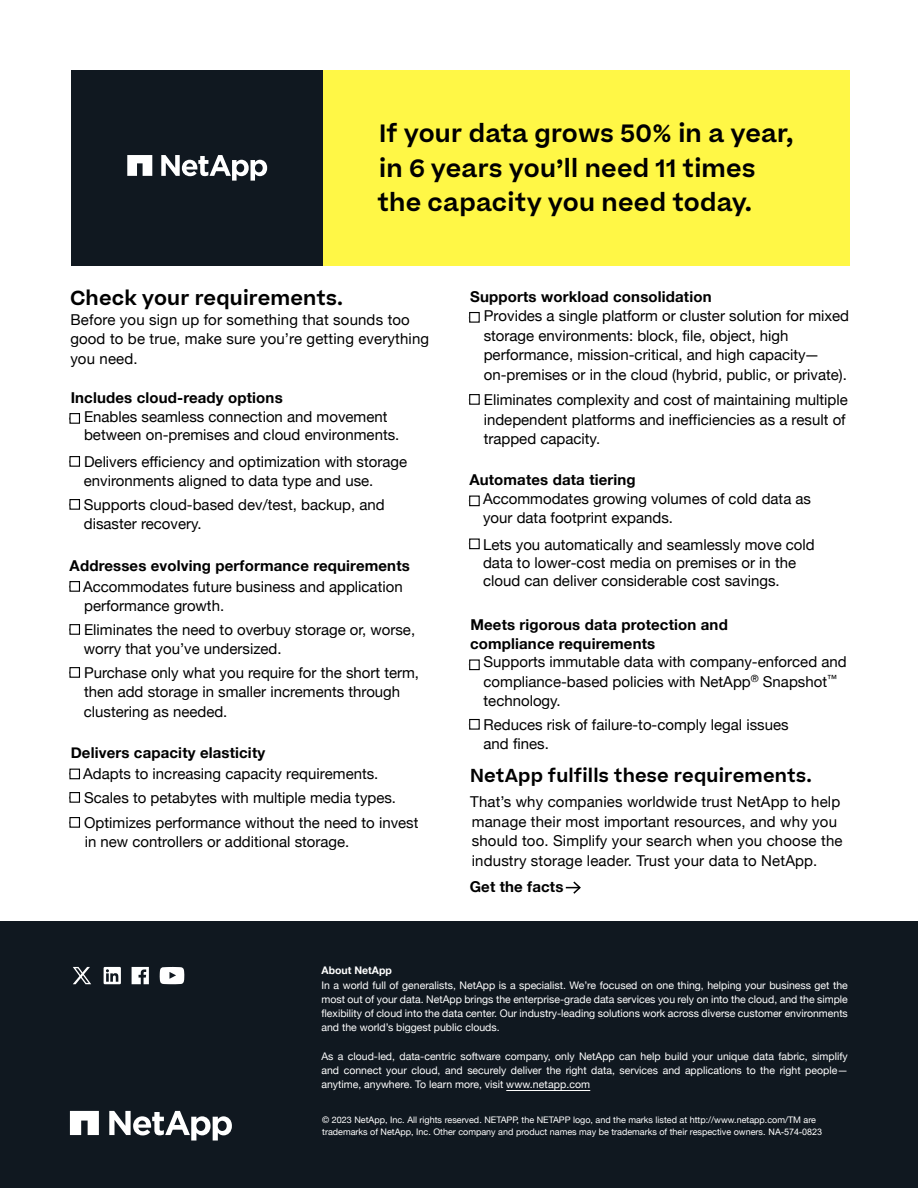
<style>
.page{position:relative;width:918px;height:1188px;background:#fff}
.page>*{position:absolute;margin:0;border:0;box-sizing:border-box;transform-origin:0 0}
.t1{font:700 42px "Helvetica Neue";color:#000}
.t2{font:600 24px/34.5px "Beatrice";letter-spacing:.01em;color:#000}
.t3{font:700 21px "Helvetica Neue";letter-spacing:.01em;color:#000}
.t4{font:600 19.5px "Beatrice";letter-spacing:.01em;color:#000}
.t5{font:600 18px "Beatrice";letter-spacing:.01em;color:#000}
.t6{font:15px/19.5px "Helvetica Neue";color:#000}
.t7{font:700 15px/19.5px "Helvetica Neue";letter-spacing:.01em;color:#000}
.t8{font:10.5px/14.2px "Helvetica Neue";color:#fff;text-align:justify}
.t9{font:700 10.5px "Helvetica Neue";color:#fff}
.t10{font:9px/12px "Helvetica Neue";color:#fff}
.s1{font-family:"Arial"}
</style>
<div class="page">
<div style="left:0;top:922px;width:918px;height:266px;background:#101820"></div>
<hr style="left:506px;top:1090px;width:84px;height:1px;background:#fff">
<svg style="left:104px;top:967px;width:17px;height:17px"></svg>
<svg style="left:132px;top:967px;width:17px;height:17px"></svg>
<svg style="left:160px;top:967px;width:24px;height:17px"></svg>
<svg style="left:109px;top:1111px;width:123px;height:30px"></svg>
<svg style="left:70px;top:1111px;width:29px;height:24px"></svg>
<svg style="left:73px;top:967px;width:18px;height:17px"></svg>
<svg style="left:566px;top:881px;width:15px;height:13px"></svg>
<div style="left:323px;top:70px;width:526px;height:196px;background:#fff746"></div>
<div style="left:71px;top:70px;width:252px;height:196px;background:#101820"></div>
<svg style="left:161px;top:155px;width:106px;height:26px"></svg>
<svg style="left:127px;top:155px;width:25px;height:21px"></svg>
<div style="left:69px;top:413px;width:11px;height:11px;border:1px solid #000"></div>
<div style="left:69px;top:456px;width:11px;height:11px;border:1px solid #000"></div>
<div style="left:69px;top:499px;width:11px;height:11px;border:1px solid #000"></div>
<div style="left:69px;top:581px;width:11px;height:11px;border:1px solid #000"></div>
<div style="left:69px;top:624px;width:11px;height:11px;border:1px solid #000"></div>
<div style="left:69px;top:667px;width:11px;height:11px;border:1px solid #000"></div>
<div style="left:69px;top:769px;width:11px;height:10px;border:1px solid #000"></div>
<div style="left:69px;top:792px;width:11px;height:11px;border:1px solid #000"></div>
<div style="left:69px;top:817px;width:11px;height:11px;border:1px solid #000"></div>
<div style="left:469px;top:312px;width:11px;height:11px;border:1px solid #000"></div>
<div style="left:469px;top:394px;width:11px;height:11px;border:1px solid #000"></div>
<div style="left:469px;top:496px;width:11px;height:10px;border:1px solid #000"></div>
<div style="left:469px;top:539px;width:11px;height:10px;border:1px solid #000"></div>
<div style="left:469px;top:659px;width:11px;height:11px;border:1px solid #000"></div>
<div style="left:469px;top:719px;width:11px;height:11px;border:1px solid #000"></div>
<h2 class="t2" style="left:377px;top:115px;width:418px">If your data grows 50% in a year, in 6 years you’ll need 11 times the capacity you need today.</h2>
<h1 class="t1" style="left:677px;top:113px;width:91px">40%</h1>
<h3 class="t3" style="left:660px;top:191px;width:125px">uptime ratio</h3>
<h3 class="t4" style="left:70px;top:283px;width:275px">Check your requirements.</h3>
<p class="t6" style="left:70px;top:311px;width:360px">Before you sign up for something that sounds too good to be true, make sure you’re getting everything you need.</p>
<p class="t7" style="left:71px;top:388px;width:214px">Includes cloud-ready options</p>
<p class="t6" style="left:84px;top:409px;width:317px;line-height:18px;text-indent:-16px">• Enables seamless connection and movement between on-premises and cloud environments.</p>
<p class="t6" style="left:84px;top:453px;width:325px;text-indent:-15px">• Delivers efficiency and optimization with storage environments aligned to data type and use.</p>
<p class="t6" style="left:84px;top:496px;width:302px;text-indent:-15px">• Supports cloud-based dev/test, backup, and disaster recovery.</p>
<p class="t7" style="left:70px;top:556px;width:342px">Addresses evolving performance requirements</p>
<p class="t6" style="left:84px;top:578px;width:320px;text-indent:-16px">• Accommodates future business and application performance growth.</p>
<p class="t6" style="left:84px;top:621px;width:333px;text-indent:-16px">• Eliminates the need to overbuy storage or, worse, worry that you’ve undersized.</p>
<p class="t6" style="left:84px;top:663px;width:337px;text-indent:-15px">• Purchase only what you require for the short term, then add storage in smaller increments through clustering as needed.</p>
<p class="t7" style="left:71px;top:744px;width:196px">Delivers capacity elasticity</p>
<p class="t6" style="left:68px;top:763px;width:7px;line-height:23.5px">• •</p>
<p class="t6" style="left:68px;top:813px;width:7px">•</p>
<p class="t6" style="left:83px;top:763px;width:337px;line-height:24.3px">Adapts to increasing capacity requirements.<br>Scales to petabytes with multiple media types.<br>Optimizes performance without the need to invest</p>
<p class="t6" style="left:85px;top:833px;width:266px">in new controllers or additional storage.</p>
<p class="t7" style="left:470px;top:287px;width:243px">Supports workload consolidation</p>
<p class="t6" style="left:484px;top:307px;width:367px">Provides a single platform or cluster solution for mixed storage environments: block, file, object, high performance, mission-critical, and high capacity— on-premises or in the cloud (hybrid, public, or private).</p>
<p class="t6" style="left:484px;top:391px;width:366px">Eliminates complexity and cost of maintaining multiple independent platforms and inefficiencies as a result of trapped capacity.</p>
<p class="t7" style="left:469px;top:471px;width:168px">Automates data tiering</p>
<p class="t6" style="left:483px;top:490px;width:330px">Accommodates growing volumes of cold data as your data footprint expands.</p>
<p class="t6" style="left:483px;top:537px;width:333px;line-height:18px">Lets you automatically and seamlessly move cold data to lower-cost media on premises or in the cloud can deliver considerable cost savings.</p>
<p class="t7" style="left:470px;top:615px;width:259px">Meets rigorous data protection and compliance requirements</p>
<p class="t6" style="left:484px;top:653px;width:365px">Supports immutable data with company-enforced and compliance-based policies with NetApp<sup>®</sup> Snapshot<sup>™ </sup>technology.</p>
<p class="t6" style="left:484px;top:715px;width:307px">Reduces risk of failure-to-comply legal issues and fines.</p>
<p class="t5" style="left:470px;top:761px;width:343px">NetApp fulfills these requirements.</p>
<p class="t6" style="left:470px;top:793px;width:374px">That’s why companies worldwide trust NetApp to help manage their most important resources, and why you should too. Simplify your search when you choose the industry storage leader. Trust your data to NetApp.</p>
<p class="t7" style="left:470px;top:877px;width:95px">Get the facts</p>
<p class="t9" style="left:322px;top:962px;width:72px">About NetApp</p>
<p class="t8" style="left:322px;top:978px;width:528px">In a world full of generalists, NetApp is a specialist. We’re focused on one thing, helping your business get the most out of your data. NetApp brings the enterprise-grade data services you rely on into the cloud, and the simple flexibility of cloud into the data center. Our industry-leading solutions work across diverse customer environments and the world’s biggest public clouds.</p>
<p class="t8" style="left:322px;top:1049px;width:528px">As a cloud-led, data-centric software company, only NetApp can help build your unique data fabric, simplify and connect your cloud, and securely deliver the right data, services and applications to the right people— anytime, anywhere. To learn more, visit www.netapp.com</p>
<p class="t10" style="left:322px;top:1114px;width:501px">© 2023 NetApp, Inc. All rights reserved. NETAPP, the NETAPP logo, and the marks listed at http://www.netapp.com/TM are trademarks of NetApp, Inc. Other company and product names may be trademarks of their respective owners. <span class="s1">NA-574-0823</span></p>
</div>
